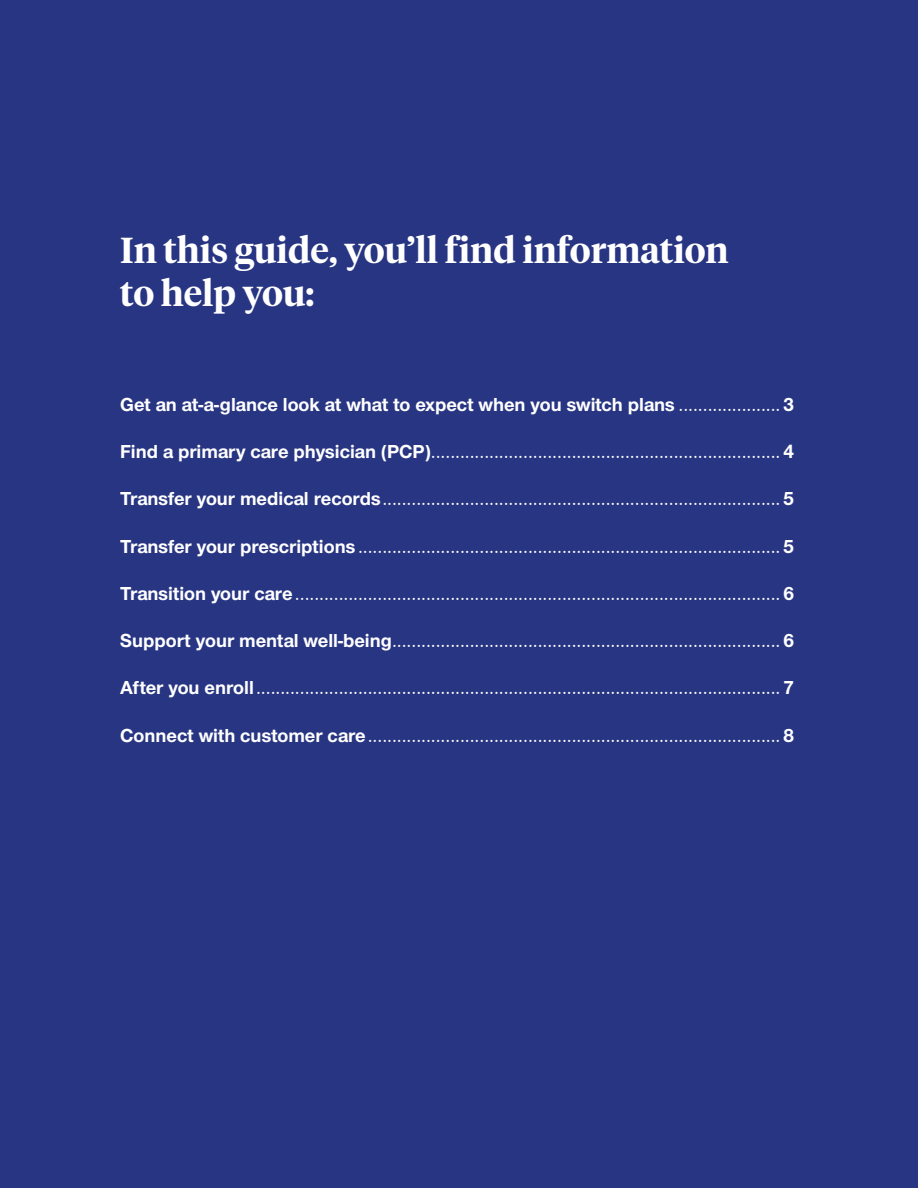
<style>
.page{position:relative;width:918px;height:1188px;background:#283582}
.page>*{position:absolute;margin:0;border:0;box-sizing:border-box;transform-origin:0 0}
.t1{font:600 36px/43.2px "UHC Serif Headline";color:#fff}
.t2{font:500 19.5px "UHC Sans";color:#fff}
.t3{font:700 19.5px "UHC Sans";color:#fff}
.s1{font-weight:500}
.s2{font-weight:700}
</style>
<div class="page">
<h2 class="t1" style="left:120px;top:226px;width:610px">In this guide, you’ll find information to help you:</h2>
<p class="t3" style="left:120px;top:391px;width:676px">Get an at-a-glance look at what to expect when you switch plans <span class="s1">.....................</span>3</p>
<p class="t2" style="left:120px;top:439px;width:676px"><span class="s2">Find a primary care physician (PCP)</span>........................................................................<span class="s2">4</span></p>
<p class="t2" style="left:120px;top:486px;width:676px"><span class="s2">Transfer your medical records</span>..................................................................................<span class="s2">5</span></p>
<p class="t2" style="left:120px;top:533px;width:676px"><span class="s2">Transfer your prescriptions</span> .......................................................................................<span class="s2">5</span></p>
<p class="t2" style="left:120px;top:580px;width:676px"><span class="s2">Transition your care</span> ....................................................................................................<span class="s2">6</span></p>
<p class="t2" style="left:120px;top:628px;width:676px"><span class="s2">Support your mental well-being</span>................................................................................<span class="s2">6</span></p>
<p class="t2" style="left:120px;top:675px;width:676px"><span class="s2">After you enroll</span>............................................................................................................<span class="s2">7</span></p>
<p class="t2" style="left:120px;top:722px;width:676px"><span class="s2">Connect with customer care</span>.....................................................................................<span class="s2">8</span></p>
</div>
